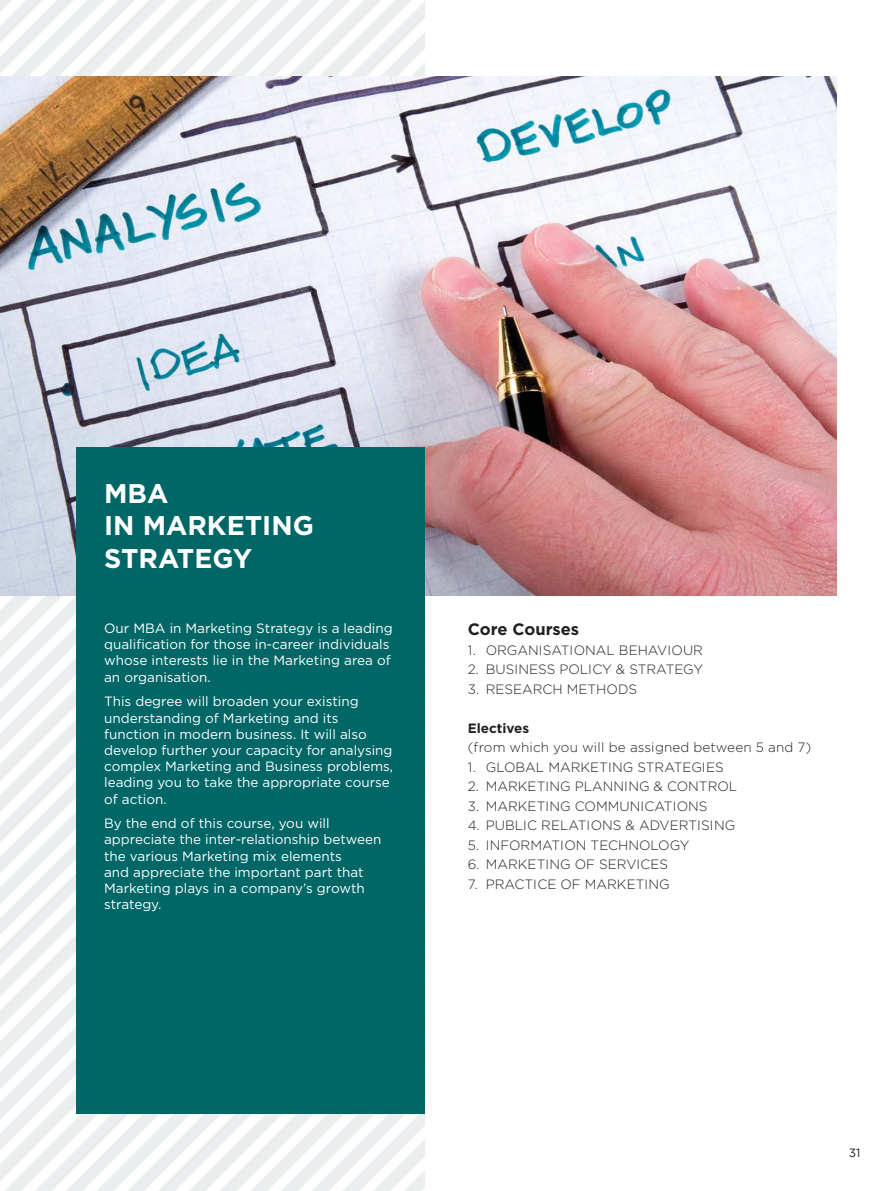
<style>
.page{position:relative;width:893px;height:1191px;background:#fff}
.page>*{position:absolute;margin:0;border:0;box-sizing:border-box;transform-origin:0 0}
.t1{font:700 27px/32.4px "Gotham Greek";color:#fff}
.t2{font:700 16.5px "Gotham Greek";color:#231f20}
.t3{font:13.5px/16.2px "Gotham Greek";color:#fff}
.t4{font:300 13.5px "Gotham Greek";color:#231f20}
.t5{font:700 13.5px "Gotham Greek";color:#231f20}
.t6{font:12px "Gotham Greek";color:#231f20}
</style>
<div class="page">
<svg style="left:0;top:1150px;width:425px;height:40px;fill:#ebeeee"></svg>
<svg style="left:0;top:1089px;width:425px;height:61px;fill:#ebeeee"></svg>
<svg style="left:0;top:873px;width:77px;height:93px;fill:#ebeeee"></svg>
<svg style="left:0;top:781px;width:77px;height:92px;fill:#ebeeee"></svg>
<svg style="left:0;top:627px;width:77px;height:62px;fill:#ebeeee"></svg>
<svg style="left:372px;top:0;width:53px;height:77px;fill:#ecefef"></svg>
<svg style="left:310px;top:0;width:31px;height:77px;fill:#ecefef"></svg>
<svg style="left:280px;top:0;width:30px;height:77px;fill:#ebeeee"></svg>
<svg style="left:218px;top:0;width:62px;height:77px;fill:#ebeeee"></svg>
<svg style="left:187px;top:0;width:31px;height:77px;fill:#ebeeee"></svg>
<svg style="left:0;top:0;width:187px;height:77px"></svg>
<img style="left:0;top:77px;width:836px;height:518px">
<div style="left:77px;top:447px;width:348px;height:667px;background:#066"></div>
<h1 class="t1" style="left:104px;top:480px;width:211px">MBA<br>IN MARKETING<br>STRATEGY</h1>
<p class="t3" style="left:104px;top:621px;width:290px">Our MBA in Marketing Strategy is a leading qualification for those in-career individuals whose interests lie in the Marketing area of an organisation.</p>
<p class="t3" style="left:104px;top:695px;width:291px">This degree will broaden your existing understanding of Marketing and its function in modern business. It will also develop further your capacity for analysing complex Marketing and Business problems, leading you to take the appropriate course of action.</p>
<p class="t3" style="left:104px;top:817px;width:279px">By the end of this course, you will appreciate the inter-relationship between the various Marketing mix elements<br>and appreciate the important part that Marketing plays in a company’s growth strategy.</p>
<p class="t2" style="left:468px;top:623px;width:113px">Core Courses</p>
<p class="t4" style="left:468px;top:645px;width:237px">1. ORGANISATIONAL BEHAVIOUR</p>
<p class="t4" style="left:468px;top:664px;width:237px">2. BUSINESS POLICY &amp; STRATEGY</p>
<p class="t4" style="left:468px;top:684px;width:171px">3. RESEARCH METHODS</p>
<p class="t5" style="left:468px;top:723px;width:63px">Electives</p>
<p class="t4" style="left:468px;top:742px;width:345px">(from which you will be assigned between 5 and 7)</p>
<p class="t4" style="left:468px;top:762px;width:257px">1. GLOBAL MARKETING STRATEGIES</p>
<p class="t4" style="left:468px;top:781px;width:271px">2. MARKETING PLANNING &amp; CONTROL</p>
<p class="t4" style="left:468px;top:801px;width:241px">3. MARKETING COMMUNICATIONS</p>
<p class="t4" style="left:468px;top:820px;width:269px">4. PUBLIC RELATIONS &amp; ADVERTISING</p>
<p class="t4" style="left:468px;top:840px;width:223px">5. INFORMATION TECHNOLOGY</p>
<p class="t4" style="left:468px;top:859px;width:202px">6. MARKETING OF SERVICES</p>
<p class="t4" style="left:468px;top:879px;width:204px">7. PRACTICE OF MARKETING</p>
<p class="t6" style="left:849px;top:1148px;width:13px">31</p>
</div>
